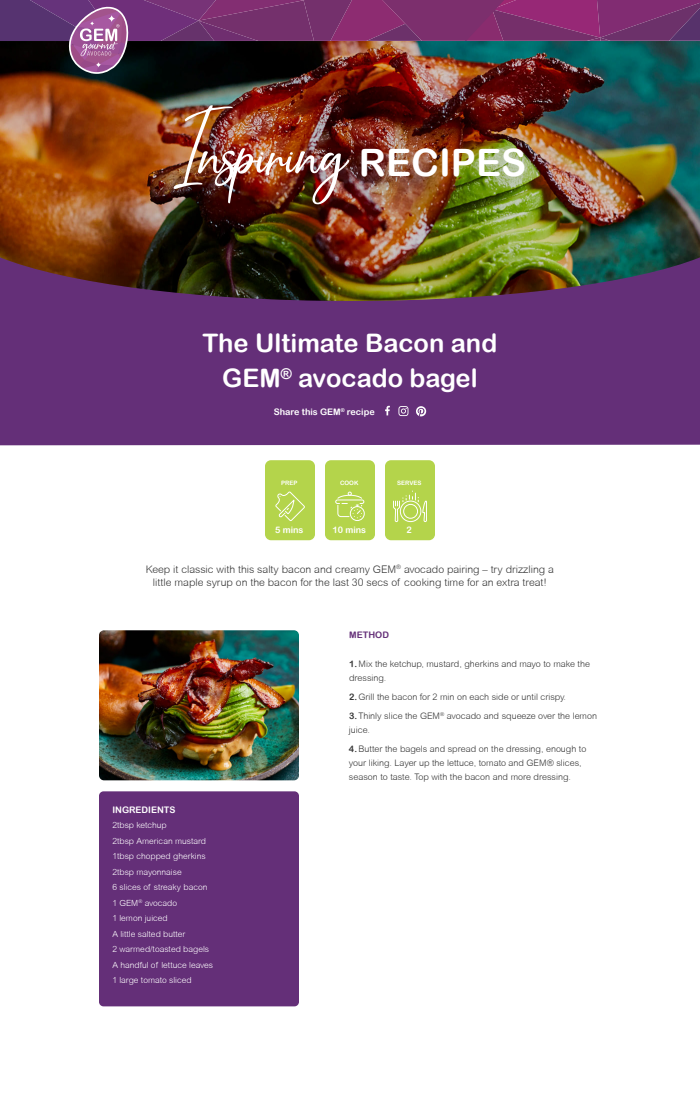
<style>
.page{position:relative;width:700px;height:1108px;background:#fff}
.page>*{position:absolute;margin:0;border:0;box-sizing:border-box;transform-origin:0 0}
.t1{font:90.55px "Metal Pen";color:#fff}
.t2{font:37.75px "Arial Rounded MT Bold";color:#fff}
.t3{font:25.5px/35px "Arial Rounded MT Bold";color:#fff;text-align:center}
.t4{font:300 10.5px/13.5px "Arial Rounded MT";color:#333;text-align:center}
.t5{font:300 9px/14px "Arial Rounded MT";color:#333}
.t6{font:9px "Arial Rounded MT Bold";color:#fff}
.t7{font:9px "Arial Rounded MT Bold";color:#642f78}
.t8{font:300 8.5px/15.5px "Arial Rounded MT";color:#fff}
.t9{font:6px "Arial Rounded MT Bold";color:#fff}
.s1{font-family:"Arial Rounded MT Bold";font-weight:400}
</style>
<div class="page">
<div style="left:265px;top:460px;width:50px;height:80px;background:#b4d44b;border-radius:6px"></div>
<svg style="left:275px;top:491px;width:30px;height:30px"></svg>
<div style="left:325px;top:460px;width:50px;height:80px;background:#b4d44b;border-radius:6px"></div>
<div style="left:335px;top:499px;width:29px;height:5px;border:1px solid #fff;border-radius:2px"></div>
<div style="left:350px;top:506px;width:15px;height:15px;border:1px solid #fff;border-radius:50%"></div>
<svg style="left:336px;top:491px;width:27px;height:28px"></svg>
<div style="left:385px;top:460px;width:50px;height:80px;background:#b4d44b;border-radius:6px"></div>
<div style="left:0;top:301px;width:700px;height:144px;background:#642f78"></div>
<img style="left:0;top:74px;width:700px;height:227px">
<svg style="left:393px;top:491px;width:34px;height:31px"></svg>
<img style="left:0;top:0;width:700px;height:74px">
<div style="left:99px;top:791px;width:200px;height:215px;background:#642f78;border-radius:5px"></div>
<img style="left:99px;top:630px;width:200px;height:150px">
<svg style="left:385px;top:406px;width:5px;height:9px"></svg>
<svg style="left:398px;top:406px;width:10px;height:10px"></svg>
<svg style="left:416px;top:406px;width:10px;height:10px"></svg>
<h1 class="t1" style="left:174px;top:93px;width:175px">Inspiring</h1>
<h2 class="t2" style="left:359px;top:141px;width:169px">RECIPES</h2>
<h3 class="t3" style="left:203px;top:325px;width:296px">The Ultimate Bacon and<br>GEM<sup>®</sup> avocado bagel</h3>
<p class="t6" style="left:274px;top:406px;width:102px">Share this GEM<sup>®</sup> recipe</p>
<p class="t9" style="left:281px;top:480px;width:18px">PREP</p>
<p class="t6" style="left:275px;top:524px;width:30px">5 mins</p>
<p class="t9" style="left:340px;top:480px;width:20px">COOK</p>
<p class="t6" style="left:332px;top:524px;width:35px">10 mins</p>
<p class="t9" style="left:397px;top:480px;width:26px">SERVES</p>
<p class="t6" style="left:407px;top:524px;width:7px">2</p>
<p class="t4" style="left:146px;top:562px;width:410px">Keep it classic with this salty bacon and creamy GEM<sup>®</sup> avocado pairing – try drizzling a little maple syrup on the bacon for the last 30 secs of cooking time for an extra treat!</p>
<p class="t7" style="left:349px;top:629px;width:41px">METHOD</p>
<p class="t6" style="left:112px;top:804px;width:65px">INGREDIENTS</p>
<p class="t8" style="left:112px;top:817px;width:102px">2tbsp ketchup<br>2tbsp American mustard<br>1tbsp chopped gherkins<br>2tbsp mayonnaise<br>6 slices of streaky bacon<br>1 GEM<sup>®</sup> avocado<br>1 lemon juiced<br>A little salted butter<br>2 warmed/toasted bagels<br>A handful of lettuce leaves<br>1 large tomato sliced</p>
<p class="t5" style="left:349px;top:657px;width:243px"><span class="s1">1.</span> Mix the ketchup, mustard, gherkins and mayo to make the dressing.</p>
<p class="t5" style="left:349px;top:690px;width:218px"><span class="s1">2.</span> Grill the bacon for 2 min on each side or until crispy.</p>
<p class="t5" style="left:349px;top:709px;width:250px"><span class="s1">3.</span> Thinly slice the GEM<sup>®</sup> avocado and squeeze over the lemon juice.</p>
<p class="t5" style="left:349px;top:742px;width:239px"><span class="s1">4.</span> Butter the bagels and spread on the dressing, enough to your liking. Layer up the lettuce, tomato and GEM® slices, season to taste. Top with the bacon and more dressing.</p>
</div>
